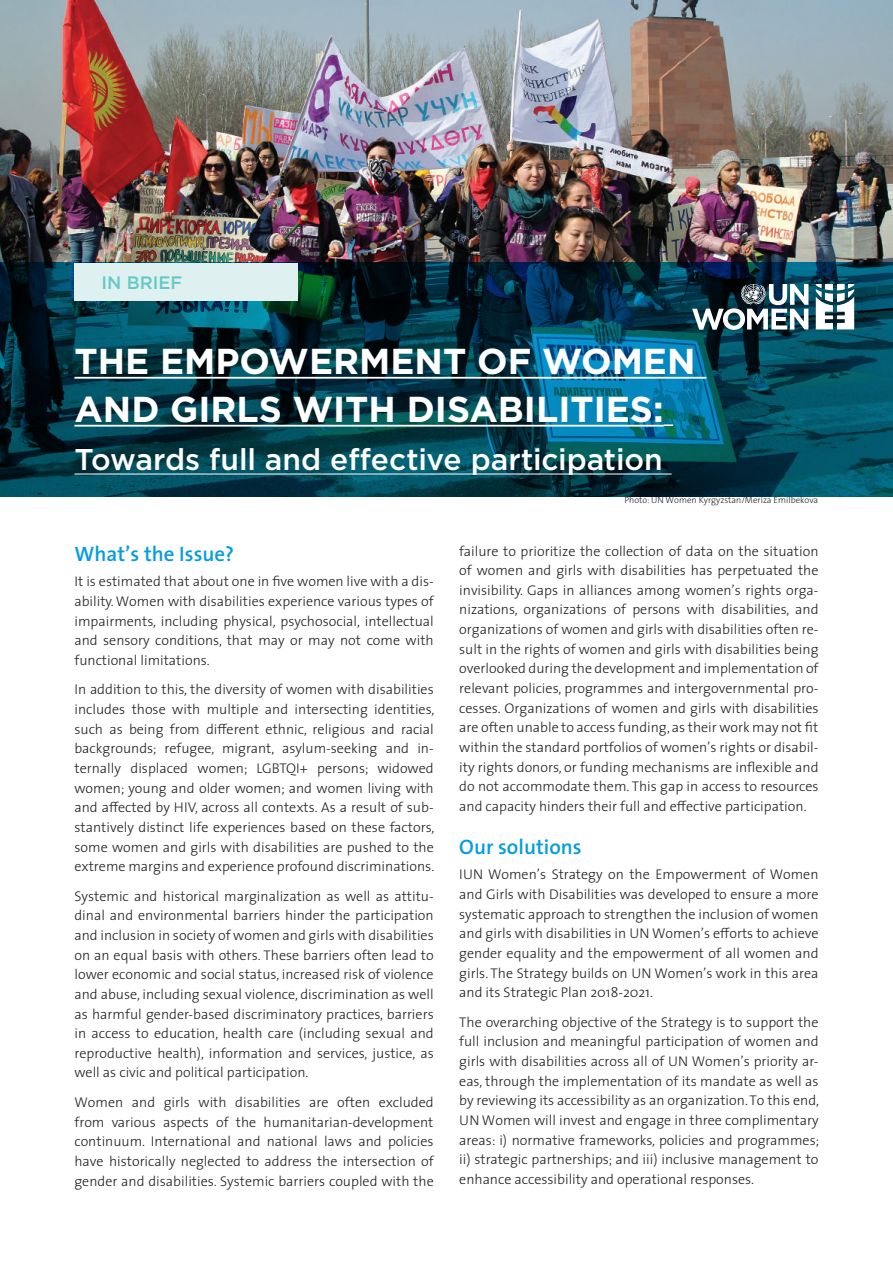
<style>
.page{position:relative;width:893px;height:1263px;background:#fff}
.page>*{position:absolute;margin:0;border:0;box-sizing:border-box;transform-origin:0 0}
.t1{font:700 36px/48px "Gotham";color:#fff}
.t2{font:500 30px "Gotham";letter-spacing:-.005em;color:#fff}
.t3{font:600 21px "The Sans";color:#069ddc}
.t4{font:500 18px "Gotham";color:#66c7c5}
.t5{font:300 14.1px/19.6px "The Sans";color:#231f20;text-align:justify}
.t6{font:300 9px "The Sans";color:#231f20}
</style>
<div class="page">
<img style="left:0;top:0;width:893px;height:263px">
<svg style="left:0;top:263px;width:893px;height:234px;background:#024052"></svg>
<hr style="left:74px;top:377px;width:632px;height:2px;background:#fff">
<hr style="left:74px;top:425px;width:590px;height:2px;background:#fff">
<svg style="left:664px;top:424px;width:9px;height:2px"></svg>
<hr style="left:74px;top:474px;width:598px;height:1px;background:#fff">
<div style="left:74px;top:263px;width:224px;height:38px;background:#def1f0"></div>
<svg style="left:692px;top:283px;width:116px;height:47px"></svg>
<svg style="left:816px;top:284px;width:38px;height:45px"></svg>
<p class="t4" style="left:101px;top:271px;width:82px">IN BRIEF</p>
<h1 class="t1" style="left:74px;top:337px;width:623px">THE EMPOWERMENT OF WOMEN<br>AND GIRLS WITH DISABILITIES:</h1>
<h2 class="t2" style="left:74px;top:440px;width:590px">Towards full and effective participation</h2>
<h3 class="t3" style="left:74px;top:536px;width:161px">What’s the Issue?</h3>
<p class="t5" style="left:74px;top:571px;width:361px">It is estimated that about one in five women live with a dis&shy;ability. Women with disabilities experience various types of impairments, including physical, psychosocial, intellectual and sensory conditions, that may or may not come with functional limitations.</p>
<p class="t5" style="left:74px;top:679px;width:361px">In addition to this, the diversity of women with disabilities includes those with multiple and intersecting identities, such as being from different ethnic, religious and racial backgrounds; refugee, migrant, asylum-seeking and in&shy;ternally displaced women; LGBTQI+ persons; widowed women; young and older women; and women living with and affected by HIV, across all contexts. As a result of sub&shy;stantively distinct life experiences based on these factors, some women and girls with disabilities are pushed to the extreme margins and experience profound discriminations.</p>
<p class="t5" style="left:74px;top:885px;width:361px">Systemic and historical marginalization as well as attitu&shy;dinal and environmental barriers hinder the participation and inclusion in society of women and girls with disabilities on an equal basis with others. These barriers often lead to lower economic and social status, increased risk of violence and abuse, including sexual violence, discrimination as well as harmful gender-based discriminatory practices, barriers in access to education, health care (including sexual and reproductive health), information and services, justice, as well as civic and political participation.</p>
<p class="t5" style="left:74px;top:1092px;width:361px">Women and girls with disabilities are often excluded from various aspects of the humanitarian-development continuum. International and national laws and policies have historically neglected to address the intersection of gender and disabilities. Systemic barriers coupled with the</p>
<p class="t6" style="left:625px;top:493px;width:195px">Photo: UN Women Kyrgyzstan/Meriza Emilbekova</p>
<p class="t5" style="left:459px;top:540px;width:361px">failure to prioritize the collection of data on the situation of women and girls with disabilities has perpetuated the invisibility. Gaps in alliances among women’s rights orga&shy;nizations, organizations of persons with disabilities, and organizations of women and girls with disabilities often re&shy;sult in the rights of women and girls with disabilities being overlooked during the development and implementation of relevant policies, programmes and intergovernmental pro&shy;cesses. Organizations of women and girls with disabilities are often unable to access funding, as their work may not fit within the standard portfolios of women’s rights or disabil&shy;ity rights donors, or funding mechanisms are inflexible and do not accommodate them. This gap in access to resources and capacity hinders their full and effective participation.</p>
<h3 class="t3" style="left:459px;top:829px;width:124px">Our solutions</h3>
<p class="t5" style="left:459px;top:864px;width:361px">IUN Women’s Strategy on the Empowerment of Women and Girls with Disabilities was developed to ensure a more systematic approach to strengthen the inclusion of women and girls with disabilities in UN Women’s efforts to achieve gender equality and the empowerment of all women and girls. The Strategy builds on UN Women’s work in this area and its Strategic Plan 2018-2021.</p>
<p class="t5" style="left:459px;top:1011px;width:361px">The overarching objective of the Strategy is to support the full inclusion and meaningful participation of women and girls with disabilities across all of UN Women’s priority ar&shy;eas, through the implementation of its mandate as well as by reviewing its accessibility as an organization. To this end, UN Women will invest and engage in three complimentary areas: i) normative frameworks, policies and programmes; ii) strategic partnerships; and iii) inclusive management to enhance accessibility and operational responses.</p>
</div>
